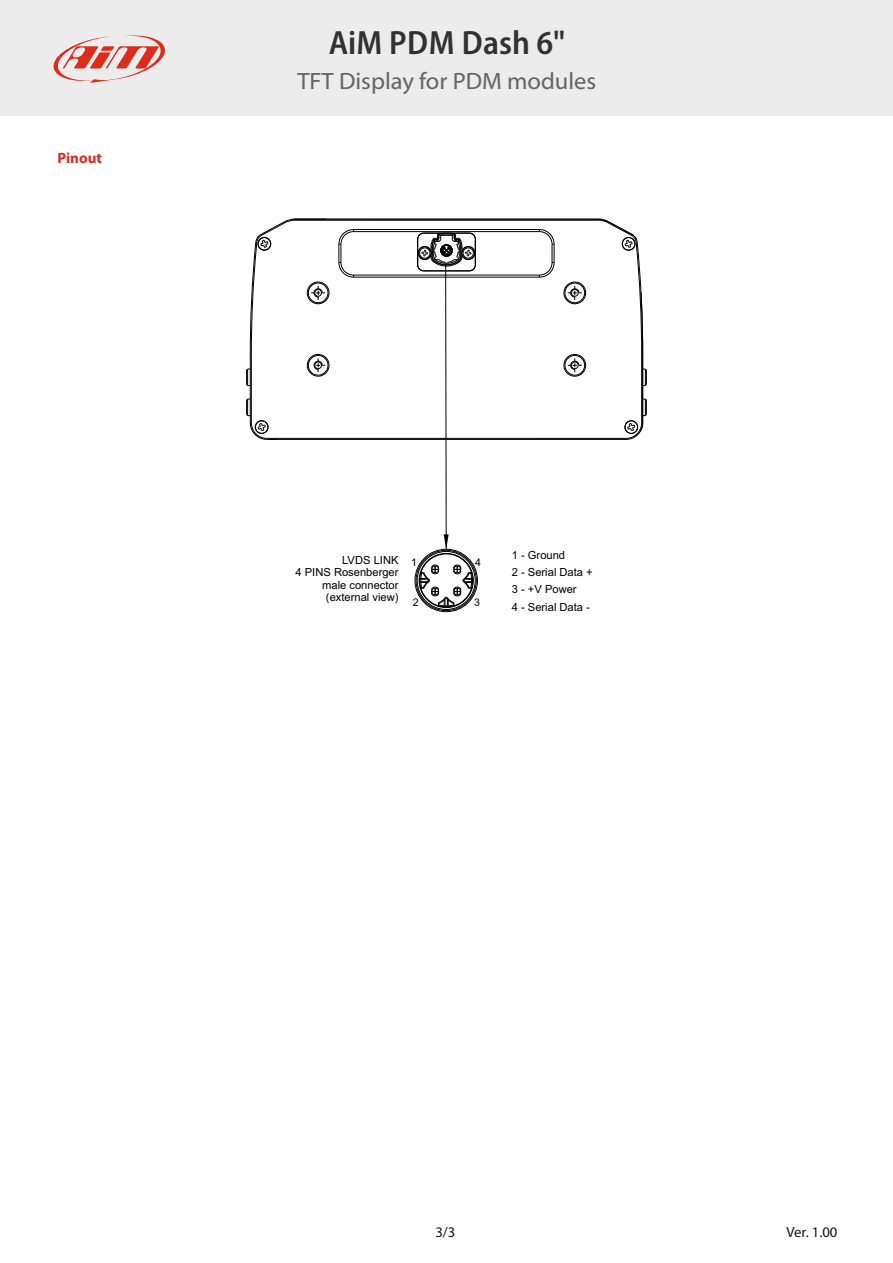
<style>
.page{position:relative;width:893px;height:1263px;background:#fff}
.page>*{position:absolute;margin:0;border:0;box-sizing:border-box;transform-origin:0 0}
.t1{font:600 semi-condensed 33.75px "Myriad Pro";color:#323232}
.t2{font:23.7px "Myriad Web Pro";color:#676767}
.t3{font:700 15px "Myriad Pro";color:#d92c22}
.t4{font:14.7px "Myriad Pro";color:#151616}
.t5{font:11.1px/12.5px "Arial";color:#000;text-align:right}
.t6{font:10.65px "Arial";color:#000}
</style>
<div class="page">
<div style="left:0;top:0;width:892px;height:116px;background:#ececec"></div>
<svg style="left:53px;top:35px;width:112px;height:48px"></svg>
<svg style="left:311px;top:286px;width:14px;height:14px"></svg>
<svg style="left:316px;top:358px;width:9px;height:14px"></svg>
<svg style="left:568px;top:286px;width:14px;height:14px"></svg>
<svg style="left:568px;top:358px;width:14px;height:14px"></svg>
<svg style="left:643px;top:398px;width:4px;height:18px"></svg>
<div style="left:314px;top:289px;width:8px;height:8px;border:1px solid #000;border-radius:50%"></div>
<div style="left:314px;top:362px;width:8px;height:7px;border:1px solid #000;border-radius:50%"></div>
<div style="left:571px;top:362px;width:7px;height:7px;border:1px solid #000;border-radius:50%"></div>
<div style="left:571px;top:289px;width:7px;height:8px;border:1px solid #000;border-radius:50%"></div>
<hr style="left:295px;top:220px;width:303px;height:1px;background:#000">
<hr style="left:251px;top:356px;width:1px;height:67px;background:#000">
<hr style="left:267px;top:438px;width:359px;height:1px;background:#000">
<hr style="left:641px;top:356px;width:1px;height:67px;background:#000">
<hr style="left:642px;top:356px;width:1px;height:67px;background:#000">
<hr style="left:267px;top:439px;width:359px;height:1px;background:#000">
<hr style="left:250px;top:356px;width:1px;height:67px;background:#000">
<hr style="left:295px;top:219px;width:303px;height:1px;background:#000">
<div style="left:255px;top:420px;width:13px;height:14px;border:1px solid #000;border-radius:50%"></div>
<div style="left:625px;top:420px;width:13px;height:14px;border:1px solid #000;border-radius:50%"></div>
<hr style="left:354px;top:231px;width:185px;height:1px;background:#000">
<hr style="left:354px;top:275px;width:185px;height:1px;background:#000">
<hr style="left:354px;top:277px;width:185px;height:1px;background:#000">
<hr style="left:354px;top:229px;width:185px;height:1px;background:#000">
<svg style="left:338px;top:229px;width:16px;height:49px"></svg>
<svg style="left:539px;top:229px;width:16px;height:49px"></svg>
<div style="left:565px;top:283px;width:20px;height:20px;border:1px solid #000;border-radius:50%"></div>
<div style="left:564px;top:282px;width:22px;height:22px;border:1px solid #000;border-radius:50%"></div>
<div style="left:565px;top:355px;width:20px;height:20px;border:1px solid #000;border-radius:50%"></div>
<div style="left:564px;top:354px;width:22px;height:22px;border:1px solid #000;border-radius:50%"></div>
<div style="left:307px;top:354px;width:22px;height:22px;border:1px solid #000;border-radius:50%"></div>
<div style="left:308px;top:355px;width:20px;height:20px;border:1px solid #000;border-radius:50%"></div>
<div style="left:307px;top:282px;width:22px;height:22px;border:1px solid #000;border-radius:50%"></div>
<div style="left:308px;top:283px;width:20px;height:20px;border:1px solid #000;border-radius:50%"></div>
<div style="left:314px;top:288px;width:9px;height:9px;border:1px dashed #000;border-radius:50%"></div>
<div style="left:314px;top:361px;width:9px;height:9px;border:1px dashed #000;border-radius:50%"></div>
<div style="left:570px;top:361px;width:9px;height:9px;border:1px dashed #000;border-radius:50%"></div>
<div style="left:570px;top:288px;width:9px;height:9px;border:1px dashed #000;border-radius:50%"></div>
<svg style="left:246px;top:398px;width:4px;height:18px"></svg>
<svg style="left:250px;top:219px;width:45px;height:138px"></svg>
<svg style="left:246px;top:368px;width:4px;height:18px"></svg>
<svg style="left:643px;top:368px;width:4px;height:18px"></svg>
<div style="left:255px;top:421px;width:13px;height:13px;border:1px solid #000;border-radius:50%"></div>
<div style="left:625px;top:421px;width:13px;height:13px;border:1px solid #000;border-radius:50%"></div>
<svg style="left:625px;top:422px;width:18px;height:18px"></svg>
<svg style="left:598px;top:219px;width:45px;height:138px"></svg>
<svg style="left:250px;top:422px;width:27px;height:18px"></svg>
<div style="left:417px;top:551px;width:59px;height:59px;border:1px solid #000;border-radius:50%"></div>
<div style="left:416px;top:550px;width:61px;height:61px;border:1px solid #000;border-radius:50%"></div>
<div style="left:415px;top:549px;width:63px;height:63px;border:1px solid #000;border-radius:50%"></div>
<svg style="left:419px;top:564px;width:54px;height:44px"></svg>
<svg style="left:417px;top:232px;width:59px;height:317px"></svg>
<h3 class="t3" style="left:58px;top:152px;width:46px">Pinout</h3>
<h1 class="t1" style="left:329px;top:28px;width:238px">AiM PDM Dash 6"</h1>
<h2 class="t2" style="left:297px;top:71px;width:300px">TFT Display for PDM modules</h2>
<p class="t5" style="left:296px;top:555px;width:104px">LVDS LINK<br>4 PINS Rosenberger male connector (external view)</p>
<p class="t5" style="left:512px;top:547px;width:82px;line-height:17.4px;text-align:left">1 - Ground<br>2 - Serial Data +<br>3 - +V Power<br>4 - Serial Data -</p>
<p class="t6" style="left:475px;top:558px;width:7px">4</p>
<p class="t6" style="left:474px;top:598px;width:7px">3</p>
<p class="t6" style="left:411px;top:558px;width:7px">1</p>
<p class="t6" style="left:413px;top:598px;width:7px">2</p>
<h3 class="t4" style="left:435px;top:1226px;width:22px">3/3</h3>
<h3 class="t4" style="left:787px;top:1226px;width:52px">Ver. 1.00</h3>
</div>
